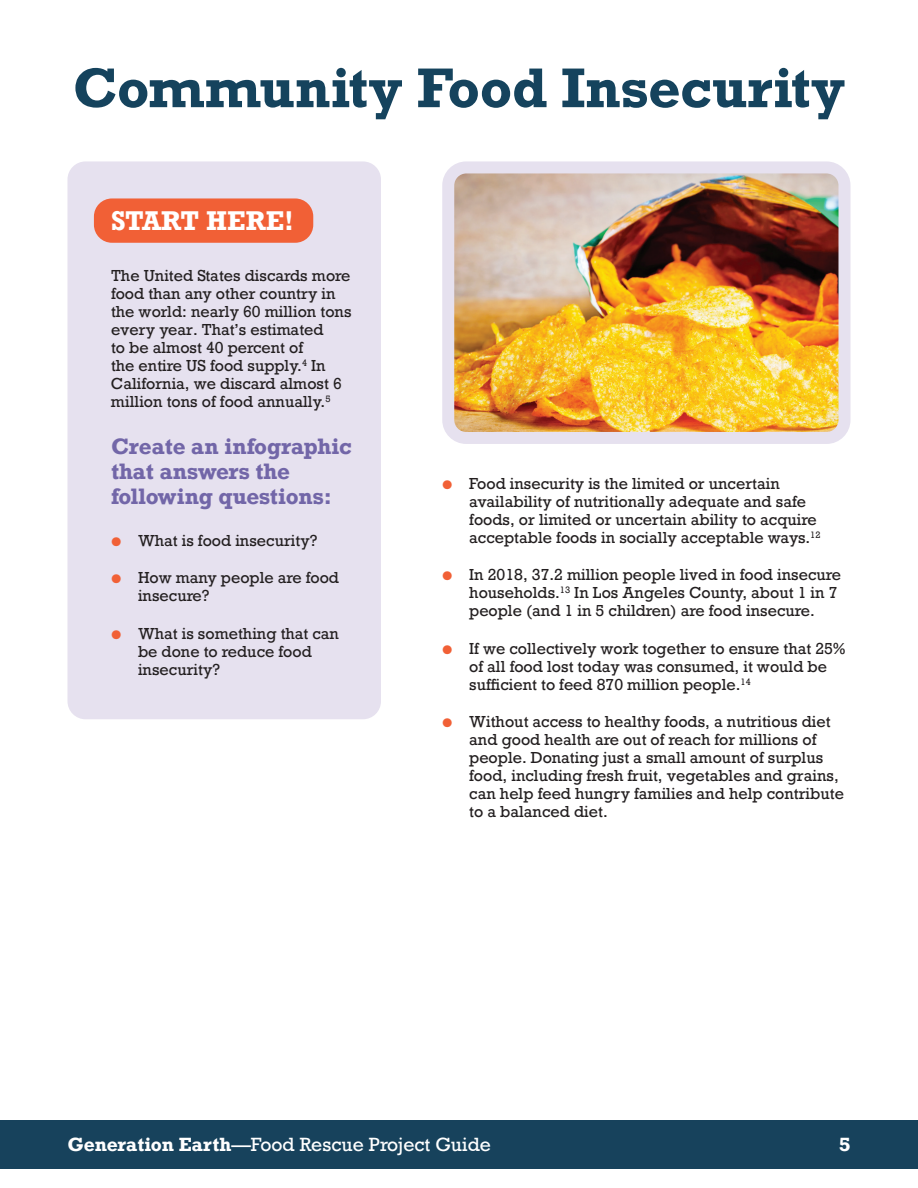
<style>
.page{position:relative;width:918px;height:1188px;background:#fff}
.page>*{position:absolute;margin:0;border:0;box-sizing:border-box;transform-origin:0 0}
.t1{font:700 52.5px "Rockwell";color:#15435d}
.t2{font:700 25.5px "Rockwell";color:#fff}
.t3{font:700 21px/25.2px "Rockwell";letter-spacing:-.01em;color:#7266a8}
.t4{font:18px "Rockwell";color:#fff}
.t5{font:700 18px "Rockwell";color:#fff}
.t6{font:15px/18px "Rockwell";color:#231f20}
.s1{font-family:"Proxima Nova";color:#f16036}
.s2{font-weight:700}
</style>
<div class="page">
<div style="left:0;top:1120px;width:918px;height:49px;background:#17425c"></div>
<div style="left:68px;top:161px;width:313px;height:558px;background:#e6e1ef;border-radius:18px"></div>
<div style="left:94px;top:198px;width:219px;height:45px;background:#f16036;border-radius:18px"></div>
<img style="left:455px;top:174px;width:382px;height:257px">
<div style="left:442px;top:161px;width:408px;height:283px;border:12px solid #e6e1ef;border-radius:18px"></div>
<h1 class="t1" style="left:73px;top:54px;width:774px">Community Food Insecurity</h1>
<h2 class="t2" style="left:111px;top:204px;width:185px">START HERE!</h2>
<p class="t6" style="left:111px;top:267px;width:242px">The United States discards more food than any other country in the world: nearly 60 million tons every year. That’s estimated<br>to be almost 40 percent of<br>the entire US food supply.<sup>4</sup> In<br>California, we discard almost 6 million tons of food annually.<sup>5</sup></p>
<h3 class="t3" style="left:111px;top:433px;width:242px">Create an infographic that answers the following questions:</h3>
<p class="t6" style="left:111px;top:531px;width:208px"><span class="s1">●</span> What is food insecurity?</p>
<p class="t6" style="left:138px;top:569px;width:203px;text-indent:-27px"><span class="s1">●</span> How many people are food insecure?</p>
<p class="t6" style="left:138px;top:624px;width:203px;text-indent:-27px"><span class="s1">●</span> What is something that can be done to reduce food insecurity?</p>
<p class="t6" style="left:469px;top:474px;width:353px;text-indent:-27px"><span class="s1">●</span> Food insecurity is the limited or uncertain availability of nutritionally adequate and safe foods, or limited or uncertain ability to acquire acceptable foods in socially acceptable ways.<sup>12</sup></p>
<p class="t6" style="left:469px;top:566px;width:373px;text-indent:-27px"><span class="s1">●</span> In 2018, 37.2 million people lived in food insecure households.<sup>13</sup> In Los Angeles County, about 1 in 7 people (and 1 in 5 children) are food insecure.</p>
<p class="t6" style="left:469px;top:639px;width:378px;text-indent:-27px"><span class="s1">●</span> If we collectively work together to ensure that 25% of all food lost today was consumed, it would be sufficient to feed 870 million people.<sup>14</sup></p>
<p class="t6" style="left:469px;top:713px;width:376px;text-indent:-27px"><span class="s1">●</span> Without access to healthy foods, a nutritious diet and good health are out of reach for millions of people. Donating just a small amount of surplus food, including fresh fruit, vegetables and grains, can help feed hungry families and help contribute to a balanced diet.</p>
<p class="t4" style="left:68px;top:1133px;width:425px"><span class="s2">Generation Earth</span>—Food Rescue Project Guide</p>
<p class="t5" style="left:839px;top:1132px;width:13px">5</p>
</div>
